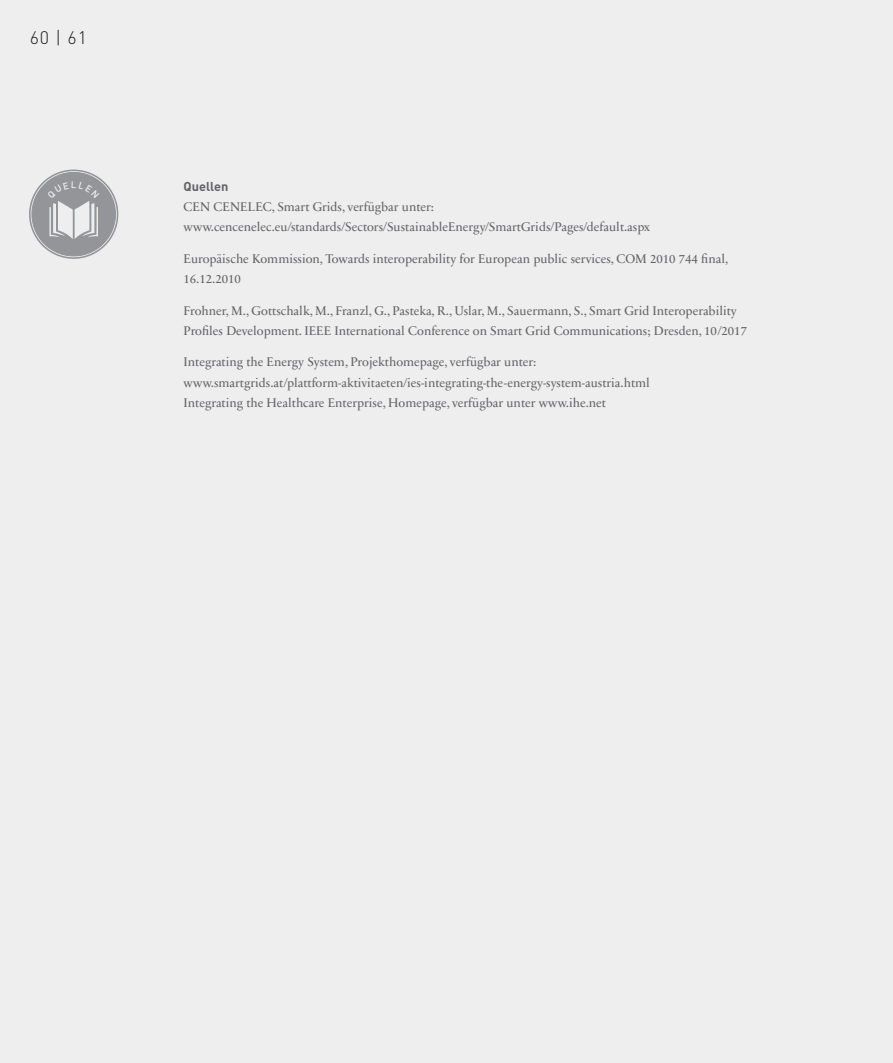
<style>
.page{position:relative;width:893px;height:1063px;background:#eeeeef}
.page>*{position:absolute;margin:0;border:0;box-sizing:border-box;transform-origin:0 0}
.t1{font:300 18px "DIN";color:#231f20}
.Lauftext{font:12.75px/20.2px "Sabon Next LT Pro";color:#636366}
.Überschrift_2{font:700 12.75px "DIN";color:#636366}
</style>
<div class="page">
<div style="left:32px;top:172px;width:83px;height:84px;background:#939598;border-radius:50%"></div>
<div style="left:29px;top:170px;width:89px;height:89px;border:2px solid #939598;border-radius:50%"></div>
<svg style="left:49px;top:201px;width:49px;height:38px"></svg>
<h1 class="t1" style="left:30px;top:27px;width:59px">60 | 61</h1>
<p class="Überschrift_2" style="left:184px;top:178px;width:46px">Quellen</p>
<p class="Lauftext" style="left:184px;top:196px;width:252px">CEN CENELEC, Smart Grids, verfügbar unter:</p>
<p class="Lauftext" style="left:184px;top:216px;width:468px">www.cencenelec.eu/standards/Sectors/SustainableEnergy/SmartGrids/Pages/default.aspx</p>
<p class="Lauftext" style="left:184px;top:248px;width:546px">Europäische Kommission, Towards interoperability for European public services, COM 2010 744 final,<br>16.12.2010</p>
<p class="Lauftext" style="left:184px;top:300px;width:555px">Frohner, M., Gottschalk, M., Franzl, G., Pasteka, R., Uslar, M., Sauermann, S., Smart Grid Interoperability</p>
<p class="Lauftext" style="left:184px;top:320px;width:565px">Profiles Development. IEEE International Conference on Smart Grid Communications; Dresden, 10/2017</p>
<p class="Lauftext" style="left:184px;top:351px;width:354px">Integrating the Energy System, Projekthomepage, verfügbar unter:</p>
<p class="Lauftext" style="left:184px;top:372px;width:468px">www.smartgrids.at/plattform-aktivitaeten/ies-integrating-the-energy-system-austria.html</p>
<p class="Lauftext" style="left:184px;top:392px;width:424px">Integrating the Healthcare Enterprise, Homepage, verfügbar unter www.ihe.net</p>
</div>
